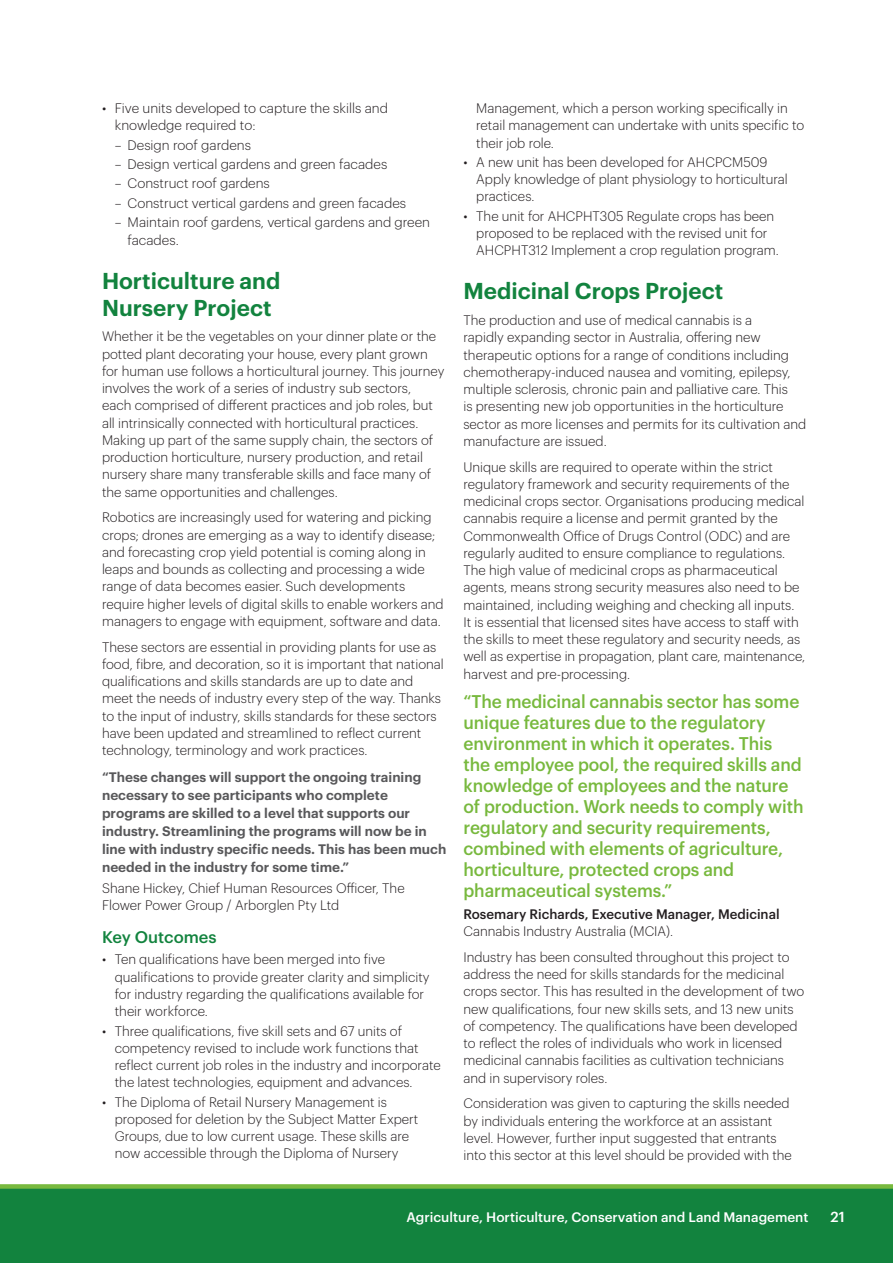
<style>
.page{position:relative;width:893px;height:1263px;background:#fff}
.page>*{position:absolute;margin:0;border:0;box-sizing:border-box;transform-origin:0 0}
.Heading_2{font:600 22.5px/27px "Graphik";color:#12833e}
.Body_1{font:500 18px/21px "Graphik";letter-spacing:-.005em;color:#78b93e;scale:.96 1}
.Heading_2-2{font:500 16.5px "Graphik";color:#12833e}
.Heading_5{font:500 14.25px "Graphik";color:#fff}
.Body_1-2{font:300 13.5px/17.2px "Graphik";color:#231e20}
.Body_1-3{font:600 13.5px/18px "Graphik";color:#58585a}
.Body_1-4{font:500 13.5px/17.2px "Graphik";color:#231e20}
.Heading_3{font:500 13.5px "Graphik";color:#fff}
.s1{font-weight:300}
</style>
<div class="page">
<div style="left:0;top:1186px;width:893px;height:77px;background:#12833e"></div>
<div style="left:0;top:1184px;width:893px;height:5px;background:#78b93e"></div>
<p class="Body_1-2" style="left:115px;top:99px;width:275px;text-indent:-13px">• Five units developed to capture the skills and knowledge required to:</p>
<p class="Body_1-2" style="left:115px;top:135px;width:138px">– Design roof gardens</p>
<p class="Body_1-2" style="left:115px;top:155px;width:274px">– Design vertical gardens and green facades</p>
<p class="Body_1-2" style="left:115px;top:174px;width:157px">– Construct roof gardens</p>
<p class="Body_1-2" style="left:115px;top:193px;width:293px">– Construct vertical gardens and green facades</p>
<p class="Body_1-2" style="left:128px;top:213px;width:304px;text-indent:-13px">– Maintain roof gardens, vertical gardens and green facades.</p>
<p class="Heading_2" style="left:102px;top:265px;width:180px">Horticulture and<br>Nursery Project</p>
<p class="Body_1-2" style="left:102px;top:327px;width:344px">Whether it be the vegetables on your dinner plate or the potted plant decorating your house, every plant grown for human use follows a horticultural journey. This journey involves the work of a series of industry sub sectors,<br>each comprised of different practices and job roles, but all intrinsically connected with horticultural practices.<br>Making up part of the same supply chain, the sectors of production horticulture, nursery production, and retail nursery share many transferable skills and face many of the same opportunities and challenges.</p>
<p class="Body_1-2" style="left:102px;top:508px;width:343px">Robotics are increasingly used for watering and picking crops; drones are emerging as a way to identify disease; and forecasting crop yield potential is coming along in leaps and bounds as collecting and processing a wide range of data becomes easier. Such developments require higher levels of digital skills to enable workers and managers to engage with equipment, software and data.</p>
<p class="Body_1-2" style="left:102px;top:637px;width:343px">These sectors are essential in providing plants for use as food, fibre, and decoration, so it is important that national qualifications and skills standards are up to date and meet the needs of industry every step of the way. Thanks to the input of industry, skills standards for these sectors have been updated and streamlined to reflect current technology, terminology and work practices.</p>
<p class="Body_1-3" style="left:102px;top:766px;width:346px">“These changes will support the ongoing training necessary to see participants who complete programs are skilled to a level that supports our industry. Streamlining the programs will now be in line with industry specific needs. This has been much needed in the industry for some time.”</p>
<p class="Body_1-2" style="left:102px;top:878px;width:304px">Shane Hickey, Chief Human Resources Officer, The<br>Flower Power Group / Arborglen Pty Ltd</p>
<p class="Heading_2-2" style="left:102px;top:924px;width:116px">Key Outcomes</p>
<p class="Body_1-2" style="left:115px;top:950px;width:316px;text-indent:-13px">• Ten qualifications have been merged into five qualifications to provide greater clarity and simplicity for industry regarding the qualifications available for their workforce.</p>
<p class="Body_1-2" style="left:115px;top:1021px;width:327px;text-indent:-13px">• Three qualifications, five skill sets and 67 units of competency revised to include work functions that reflect current job roles in the industry and incorporate the latest technologies, equipment and advances.</p>
<p class="Body_1-2" style="left:115px;top:1092px;width:305px;text-indent:-13px">• The Diploma of Retail Nursery Management is proposed for deletion by the Subject Matter Expert Groups, due to low current usage. These skills are now accessible through the Diploma of Nursery</p>
<p class="Body_1-2" style="left:476px;top:99px;width:329px">Management, which a person working specifically in retail management can undertake with units specific to their job role.</p>
<p class="Body_1-2" style="left:476px;top:152px;width:313px;text-indent:-13px">• A new unit has been developed for AHCPCM509<br>Apply knowledge of plant physiology to horticultural practices.</p>
<p class="Body_1-2" style="left:476px;top:206px;width:304px;text-indent:-13px">• The unit for AHCPHT305 Regulate crops has been proposed to be replaced with the revised unit for<br>AHCPHT312 Implement a crop regulation program.</p>
<p class="Heading_2" style="left:463px;top:276px;width:261px">Medicinal Crops Project</p>
<p class="Body_1-2" style="left:463px;top:311px;width:344px">The production and use of medical cannabis is a<br>rapidly expanding sector in Australia, offering new therapeutic options for a range of conditions including chemotherapy-induced nausea and vomiting, epilepsy, multiple sclerosis, chronic pain and palliative care. This<br>is presenting new job opportunities in the horticulture sector as more licenses and permits for its cultivation and manufacture are issued.</p>
<p class="Body_1-2" style="left:463px;top:457px;width:343px">Unique skills are required to operate within the strict regulatory framework and security requirements of the medicinal crops sector. Organisations producing medical cannabis require a license and permit granted by the Commonwealth Office of Drugs Control (ODC) and are regularly audited to ensure compliance to regulations.<br>The high value of medicinal crops as pharmaceutical agents, means strong security measures also need to be maintained, including weighing and checking all inputs.<br>It is essential that licensed sites have access to staff with the skills to meet these regulatory and security needs, as well as expertise in propagation, plant care, maintenance, harvest and pre-processing.</p>
<p class="Body_1" style="left:463px;top:690px;width:356px">“The medicinal cannabis sector has some unique features due to the regulatory environment in which it operates. This<br>the employee pool, the required skills and knowledge of employees and the nature of production. Work needs to comply with regulatory and security requirements, combined with elements of agriculture, horticulture, protected crops and pharmaceutical systems.”</p>
<p class="Body_1-4" style="left:463px;top:904px;width:318px">Rosemary Richards, Executive Manager, Medicinal<br><span class="s1">Cannabis Industry Australia (MCIA).</span></p>
<p class="Body_1-2" style="left:463px;top:947px;width:342px">Industry has been consulted throughout this project to address the need for skills standards for the medicinal crops sector. This has resulted in the development of two new qualifications, four new skills sets, and 13 new units of competency. The qualifications have been developed to reflect the roles of individuals who work in licensed medicinal cannabis facilities as cultivation technicians and in supervisory roles.</p>
<p class="Body_1-2" style="left:463px;top:1094px;width:330px">Consideration was given to capturing the skills needed by individuals entering the workforce at an assistant level. However, further input suggested that entrants into this sector at this level should be provided with the</p>
<p class="Heading_3" style="left:406px;top:1207px;width:403px">Agriculture, Horticulture, Conservation and Land Management</p>
<p class="Heading_5" style="left:830px;top:1206px;width:16px">21</p>
</div>
